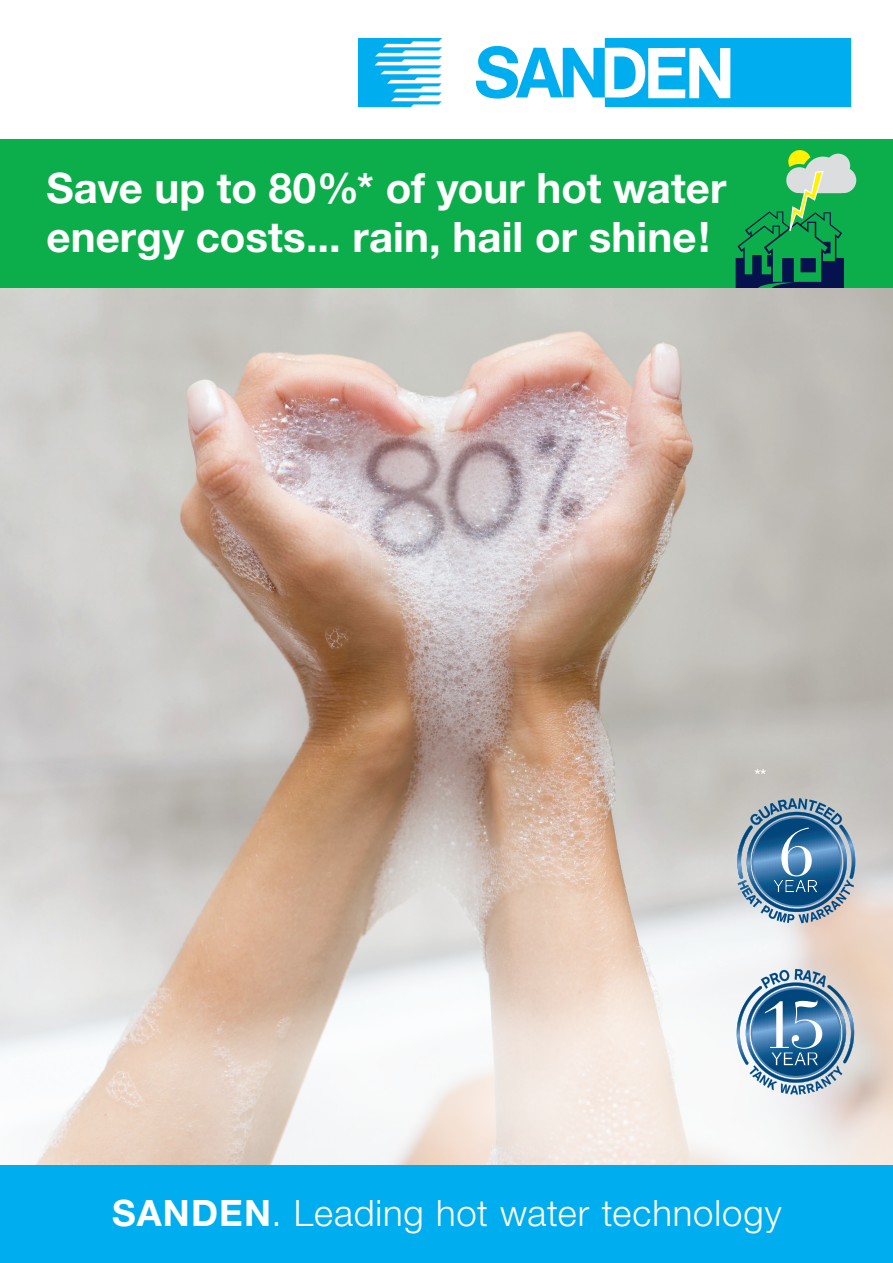
<style>
.page{position:relative;width:893px;height:1263px;background:#fff}
.page>*{position:absolute;margin:0;border:0;box-sizing:border-box;transform-origin:0 0}
.t1{font:700 42px/49.5px "Helvetica Neue";color:#fff}
.t2{font:300 36.45px "Helvetica Neue";letter-spacing:.025em;color:#fff}
.t3{font:18px "Helvetica Neue";color:#fff}
.s1{font-weight:700}
</style>
<div class="page">
<div style="left:0;top:139px;width:893px;height:150px;background:#0cae4c"></div>
<svg style="left:736px;top:150px;width:125px;height:139px"></svg>
<svg style="left:358px;top:38px;width:84px;height:69px"></svg>
<svg style="left:475px;top:38px;width:376px;height:69px"></svg>
<img style="left:0;top:289px;width:893px;height:352px">
<img style="left:0;top:641px;width:893px;height:524px">
<div style="left:0;top:1165px;width:893px;height:98px;background:#00aeef"></div>
<svg style="left:737px;top:798px;width:118px;height:114px;background:#648cad"></svg>
<svg style="left:737px;top:969px;width:117px;height:114px"></svg>
<p class="t1" style="left:46px;top:162px;width:681px">Save up to 80%* of your hot water energy costs... rain, hail or shine!</p>
<p class="t3" style="left:754px;top:762px;width:14px">**</p>
<p class="t2" style="left:112px;top:1191px;width:671px"><span class="s1">SANDEN</span>. Leading hot water technology</p>
</div>
